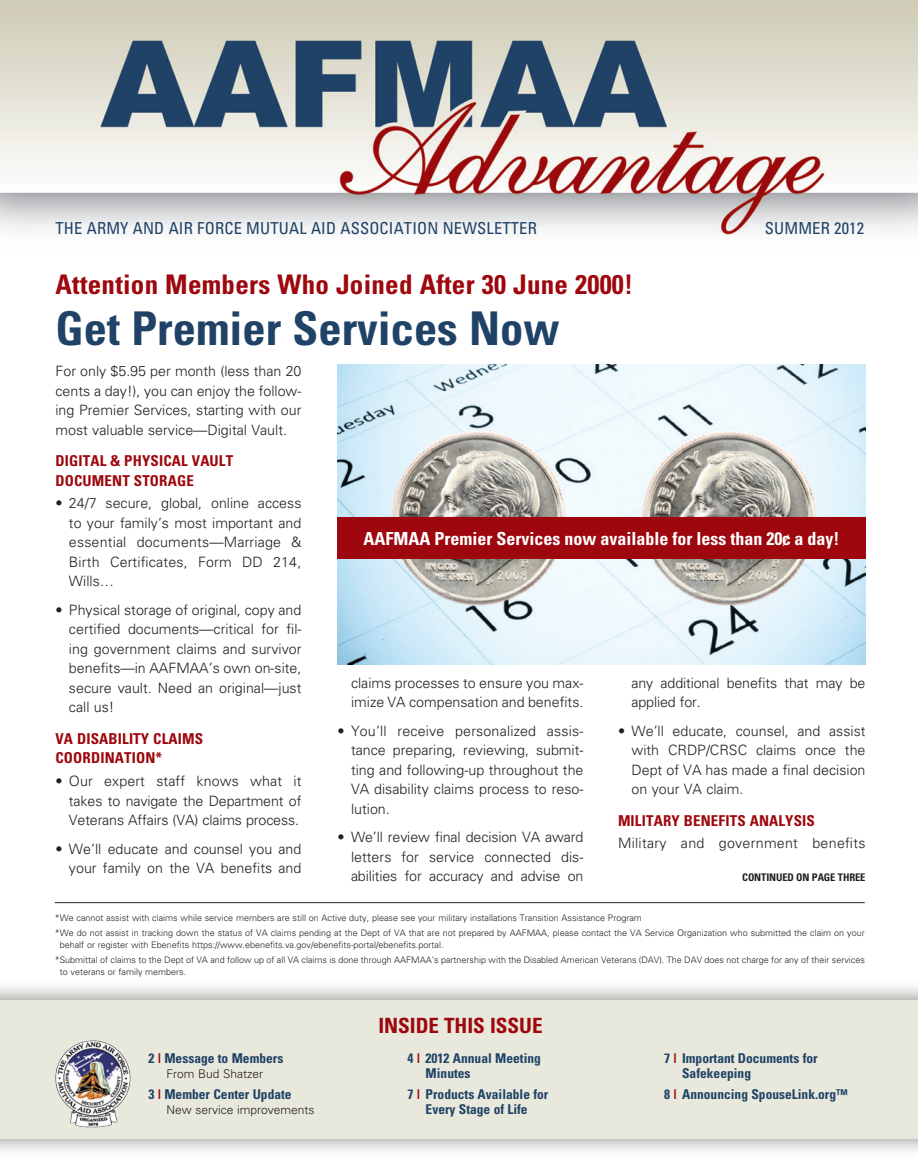
<style>
.page{position:relative;width:918px;height:1175px;background:#fff}
.page>*{position:absolute;margin:0;border:0;box-sizing:border-box;transform-origin:0 0}
.t1{font:700 condensed 46.5px "Univers";color:#1f4266}
.t2{font:700 condensed 27px "Univers";letter-spacing:.01em;color:#9d070d}
.t3{font:700 condensed 21px "Univers";color:#9d070d}
.t4{font:700 condensed 18px "Univers";color:#fff}
.t5{font:condensed 16.5px "Univers";letter-spacing:.01em;color:#1f4266}
.t6{font:700 condensed 15px/19.5px "Univers";letter-spacing:.01em;color:#9d070d}
.t7{font:300 14.25px/19.5px "Univers";color:#231f20;text-align:justify}
.t8{font:300 14.25px "Univers";letter-spacing:.02em;color:#231f20}
.t9{font:700 condensed 13.5px/15px "Univers";color:#1f4266}
.t10{font:300 12px "Univers";color:#231f20}
.t11{font:700 condensed 10.5px "Univers";letter-spacing:-.01em;color:#231f20}
.t12{font:300 9px/15px "Univers";color:#231f20}
.s1{color:#9d070d}
</style>
<div class="page">
<img style="left:0;top:0;width:918px;height:235px">
<div style="left:0;top:979px;width:918px;height:179px;background:#56564d;opacity:.75"></div>
<div style="left:0;top:999px;width:918px;height:139px;background:#e9e8dc"></div>
<img style="left:58px;top:1040px;width:38px;height:23px">
<hr style="left:55px;top:902px;width:810px;height:1px;background:#231f20">
<img style="left:338px;top:365px;width:527px;height:299px">
<div style="left:338px;top:517px;width:528px;height:42px;background:#9d070d"></div>
<p class="t5" style="left:56px;top:217px;width:483px">THE ARMY AND AIR FORCE M UTUAL AID ASSOCIATION N EWSLETTER</p>
<p class="t5" style="left:765px;top:217px;width:101px">SUMMER 2012</p>
<h2 class="t2" style="left:56px;top:268px;width:579px">Attention Members Who Joined After 30 June 2000!</h2>
<h1 class="t1" style="left:56px;top:300px;width:506px">Get Premier Services Now</h1>
<p class="t7" style="left:56px;top:361px;width:248px">For only $5.95 per month (less than 20 cents a day!), you can enjoy the follow&shy;ing Premier Services, starting with our most valuable service—Digital Vault.</p>
<p class="t6" style="left:56px;top:451px;width:104px">Digital &amp; Physical</p>
<p class="t6" style="left:192px;top:451px;width:43px">Vault</p>
<p class="t6" style="left:56px;top:470px;width:29px">Docume</p>
<p class="t6" style="left:112px;top:470px;width:66px">nt Storage</p>
<p class="t7" style="left:69px;top:493px;width:234px;text-indent:-13px">• 24/7 secure, global, online access to your family’s most important and essential documents—Marriage &amp; Birth Certificates, Form DD 214, Wills…</p>
<p class="t7" style="left:69px;top:599px;width:234px;text-indent:-13px">• Physical storage of original, copy and certified documents—critical for fil&shy;ing government claims and survivor benefits—in AAFMAA’s own on-site, secure vault. Need an original—just call us!</p>
<p class="t6" style="left:56px;top:728px;width:116px">VA Disability Claims<br>Coordination*</p>
<p class="t7" style="left:69px;top:770px;width:234px;text-indent:-13px">• Our expert staff knows what it takes to navigate the Department of Veterans Affairs (VA) claims process.</p>
<p class="t7" style="left:56px;top:838px;width:248px;text-align:right">• We’ll educate and counsel you and your family on the VA benefits and</p>
<p class="t4" style="left:364px;top:528px;width:477px">AAFMAA Premier Services now available for less than 20¢ a day!</p>
<p class="t7" style="left:631px;top:672px;width:235px">any additional benefits that may be applied for.</p>
<p class="t7" style="left:631px;top:720px;width:236px;text-indent:-13px">• We’ll educate, counsel, and assist with CRDP/CRSC claims once the Dept of VA has made a final decision on your VA claim.</p>
<p class="t6" style="left:618px;top:810px;width:184px">Military Benefits Analysis</p>
<p class="t8" style="left:618px;top:834px;width:249px">Military and government benefits</p>
<p class="t7" style="left:351px;top:672px;width:234px">claims processes to ensure you max&shy;imize VA compensation and benefits.</p>
<p class="t7" style="left:351px;top:720px;width:234px;text-indent:-13px">• You’ll receive personalized assis&shy;tance preparing, reviewing, submit&shy;ting and following-up throughout the VA disability claims process to reso&shy;lution.</p>
<p class="t7" style="left:351px;top:827px;width:234px;text-indent:-13px">• We’ll review final decision VA award letters for service connected dis&shy;abilities for accuracy and advise on</p>
<p class="t11" style="left:742px;top:870px;width:41px">continued</p>
<p class="t11" style="left:796px;top:870px;width:23px">on page</p>
<p class="t11" style="left:838px;top:870px;width:23px">three</p>
<p class="t12" style="left:55px;top:910px;width:812px">*We cannot assist with claims while service members are still on Active duty, please see your military installations Transition Assistance Program<br>*We do not assist in tracking down the status of VA claims pending at the Dept of VA that are not prepared by AAFMAA, please contact the VA Service Organization who submitted the claim on your</p>
<p class="t12" style="left:55px;top:937px;width:812px;text-indent:5px">behalf or register with Ebenefits https://www.ebenefits.va.gov/ebenefits-portal/ebenefits.portal.<br>*Submittal of claims to the Dept of VA and follow up of all VA claims is done through AAFMAA’s partnership with the Disabled American Veterans (DAV). The DAV does not charge for any of their services</p>
<p class="t12" style="left:60px;top:964px;width:128px">to veterans or family members.</p>
<p class="t9" style="left:148px;top:1050px;width:137px">2 <span class="s1">|</span> Message to Members</p>
<p class="t10" style="left:166px;top:1066px;width:98px">From Bud Shatzer</p>
<p class="t9" style="left:148px;top:1086px;width:145px">3 <span class="s1">|</span> Member Center Update</p>
<p class="t10" style="left:166px;top:1102px;width:150px">New service improvements</p>
<h3 class="t3" style="left:378px;top:1013px;width:31px">Inside</h3>
<h3 class="t3" style="left:444px;top:1013px;width:65px">this Issue</h3>
<p class="t9" style="left:426px;top:1050px;width:117px;text-indent:-18px">4 <span class="s1">|</span> 2012 Annual Meeting<br>Minutes</p>
<p class="t9" style="left:408px;top:1086px;width:142px;text-align:center">7 <span class="s1">|</span> Products Available for<br>Every Stage of Life</p>
<p class="t9" style="left:682px;top:1050px;width:137px;text-indent:-18px">7 <span class="s1">|</span> Important Documents for<br>Safekeeping</p>
<p class="t9" style="left:664px;top:1086px;width:185px">8 <span class="s1">|</span> Announcing SpouseLink.org™</p>
</div>
